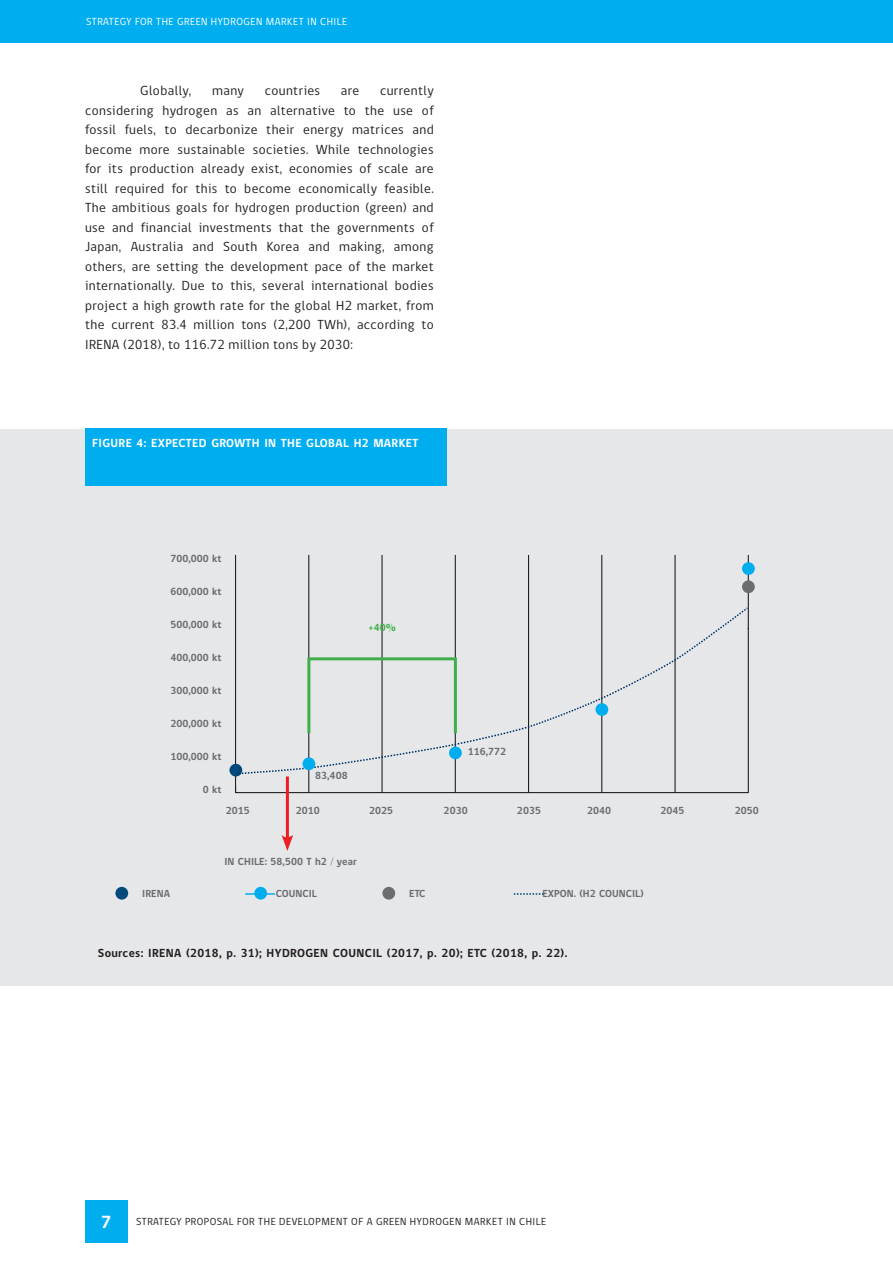
<style>
.page{position:relative;width:893px;height:1263px;background:#fff}
.page>*{position:absolute;margin:0;border:0;box-sizing:border-box;transform-origin:0 0}
.t1{font:700 18px "gob CL";color:#fff}
.Texto{font:13.5px/19.5px "gob CL";letter-spacing:.03em;color:#231f20;text-align:justify}
.Texto_foto{font:700 12px "gob CL";letter-spacing:.03em;color:#231f20}
.Texto_foto-2{font:700 12px "gob CL";letter-spacing:.03em;color:#fff}
.Texto_foto-3{font:700 10.5px "gob CL";color:#6c6d70}
.t2{font:10.5px "gob CL";letter-spacing:.05em;color:#231f20}
.t3{font:10.5px "gob CL";letter-spacing:.05em;color:#fff}
.Texto_foto-4{font:700 10.5px "gob CL";color:#40ae49}
</style>
<div class="page">
<div style="left:85px;top:1200px;width:43px;height:43px;background:#00aeef"></div>
<div style="left:0;top:0;width:893px;height:43px;background:#00aeef"></div>
<div style="left:0;top:429px;width:893px;height:556px;background:#e6e7e9"></div>
<div style="left:85px;top:429px;width:361px;height:57px;background:#00aeef"></div>
<hr style="left:236px;top:792px;width:512px;height:1px;background:#231f20">
<hr style="left:308px;top:555px;width:1px;height:238px;background:#231f20">
<hr style="left:381px;top:555px;width:2px;height:238px;background:#231f20">
<hr style="left:455px;top:555px;width:1px;height:238px;background:#231f20">
<hr style="left:528px;top:555px;width:1px;height:238px;background:#231f20">
<hr style="left:601px;top:555px;width:1px;height:238px;background:#231f20">
<hr style="left:674px;top:555px;width:2px;height:238px;background:#231f20">
<hr style="left:748px;top:555px;width:1px;height:238px;background:#231f20">
<hr style="left:235px;top:555px;width:1px;height:238px;background:#231f20">
<div style="left:229px;top:764px;width:13px;height:12px;background:#01497b;border-radius:50%"></div>
<div style="left:742px;top:562px;width:13px;height:13px;background:#00aeef;border-radius:50%"></div>
<div style="left:742px;top:580px;width:13px;height:13px;background:#6c6d70;border-radius:50%"></div>
<svg style="left:237px;top:607px;width:512px;height:168px"></svg>
<div style="left:302px;top:757px;width:13px;height:13px;background:#00aeef;border-radius:50%"></div>
<div style="left:115px;top:887px;width:13px;height:13px;background:#01497b;border-radius:50%"></div>
<div style="left:382px;top:887px;width:13px;height:13px;background:#6c6d70;border-radius:50%"></div>
<div style="left:254px;top:887px;width:13px;height:13px;background:#00aeef;border-radius:50%"></div>
<hr style="left:245px;top:893px;width:30px;height:2px;background:#00aeef">
<svg style="left:514px;top:893px;width:29px;height:2px"></svg>
<hr style="left:286px;top:776px;width:3px;height:64px;background:#ee1d23">
<svg style="left:282px;top:835px;width:11px;height:16px"></svg>
<p class="t3" style="left:86px;top:15px;width:263px">STRATEGY FOR THE GREEN HYDROGEN MARKET IN CHILE</p>
<p class="Texto" style="left:85px;top:81px;width:350px;text-indent:295px">currently considering hydrogen as an alternative to the use of fossil fuels, to decarbonize their energy matrices and become more sustainable societies. While technologies for its production already exist, economies of scale are still required for this to become economically feasible.<br>The ambitious goals for hydrogen production (green) and use and financial investments that the governments of Japan, Australia and South Korea and making, among others, are setting the development pace of the market internationally. Due to this, several international bodies project a high growth rate for the global H2 market, from the current 83.4 million tons (2,200 TWh), according to IRENA (2018), to 116.72 million tons by 2030:</p>
<p class="Texto" style="left:140px;top:81px;width:53px">Globally,</p>
<p class="Texto" style="left:212px;top:81px;width:33px">many</p>
<p class="Texto" style="left:265px;top:81px;width:57px">countries</p>
<p class="Texto" style="left:341px;top:81px;width:20px">are</p>
<p class="Texto_foto-2" style="left:92px;top:435px;width:328px">FIGURE 4: EXPECTED GROWTH IN THE GLOBAL H2 MARKET</p>
<p class="Texto_foto-3" style="left:170px;top:551px;width:53px">700,000 kt</p>
<p class="Texto_foto-3" style="left:170px;top:584px;width:53px">600,000 kt</p>
<p class="Texto_foto-3" style="left:170px;top:617px;width:53px">500,000 kt</p>
<p class="Texto_foto-3" style="left:170px;top:650px;width:53px">400,000 kt</p>
<p class="Texto_foto-3" style="left:170px;top:683px;width:53px">300,000 kt</p>
<p class="Texto_foto-3" style="left:170px;top:716px;width:53px">200,000 kt</p>
<p class="Texto_foto-3" style="left:170px;top:749px;width:53px">100,000 kt</p>
<p class="Texto_foto-3" style="left:203px;top:782px;width:20px">0 kt</p>
<p class="Texto_foto-4" style="left:368px;top:620px;width:29px">+40%</p>
<p class="Texto_foto-3" style="left:315px;top:768px;width:34px">83,408</p>
<p class="Texto_foto-3" style="left:468px;top:744px;width:40px">116,772</p>
<p class="Texto_foto-3" style="left:226px;top:803px;width:26px">2015</p>
<p class="Texto_foto-3" style="left:296px;top:803px;width:26px">2010</p>
<p class="Texto_foto-3" style="left:369px;top:803px;width:26px">2025</p>
<p class="Texto_foto-3" style="left:444px;top:803px;width:26px">2030</p>
<p class="Texto_foto-3" style="left:517px;top:803px;width:26px">2035</p>
<p class="Texto_foto-3" style="left:587px;top:803px;width:26px">2040</p>
<p class="Texto_foto-3" style="left:660px;top:803px;width:26px">2045</p>
<p class="Texto_foto-3" style="left:224px;top:854px;width:134px">IN CHILE: 58,500 T h2 / year</p>
<p class="Texto_foto-3" style="left:142px;top:886px;width:29px">IRENA</p>
<p class="Texto_foto-3" style="left:276px;top:886px;width:43px">COUNCIL</p>
<p class="Texto_foto-3" style="left:409px;top:886px;width:18px">ETC</p>
<p class="Texto_foto-3" style="left:542px;top:886px;width:103px">EXPON. (H2 COUNCIL)</p>
<p class="Texto_foto" style="left:98px;top:945px;width:471px">Sources: IRENA (2018, p. 31); HYDROGEN COUNCIL (2017, p. 20); ETC (2018, p. 22).</p>
<p class="Texto_foto-3" style="left:735px;top:803px;width:26px">2050</p>
<h1 class="t1" style="left:101px;top:1210px;width:12px">7</h1>
<p class="t2" style="left:136px;top:1215px;width:412px">STRATEGY PROPOSAL FOR THE DEVELOPMENT OF A GREEN HYDROGEN MARKET IN CHILE</p>
</div>
